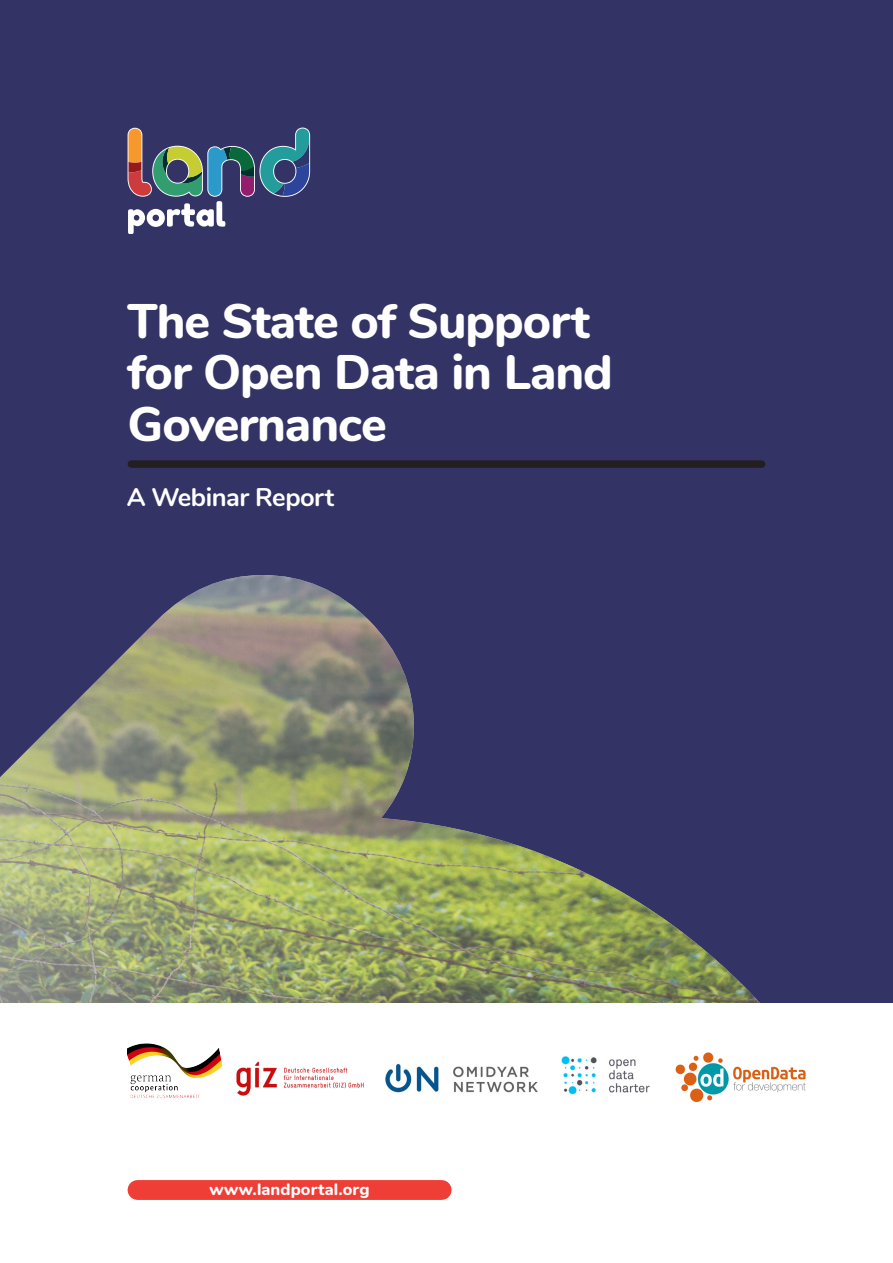
<style>
.page{position:relative;width:893px;height:1263px;background:#fff}
.page>*{position:absolute;margin:0;border:0;box-sizing:border-box;transform-origin:0 0}
.t1{font:800 48.45px/51.3px "Nunito";letter-spacing:-.02em;color:#fff}
.t2{font:700 25.5px "Nunito";letter-spacing:-.02em;color:#fff}
.name{font:800 16.5px "Nunito";letter-spacing:.005em;color:#fff}
</style>
<div class="page">
<div style="left:0;top:0;width:893px;height:1003px;background:#336"></div>
<img style="left:0;top:575px;width:760px;height:428px">
<img style="left:0;top:966px;width:479px;height:37px">
<svg style="left:128px;top:128px;width:182px;height:106px"></svg>
<div style="left:131px;top:460px;width:631px;height:8px;background:#231f20"></div>
<div style="left:137px;top:1180px;width:305px;height:20px;background:#ee3e35"></div>
<img style="left:675px;top:1052px;width:131px;height:51px">
<img style="left:128px;top:1044px;width:95px;height:55px">
<img style="left:236px;top:1061px;width:128px;height:35px">
<img style="left:385px;top:1063px;width:153px;height:30px">
<img style="left:561px;top:1056px;width:89px;height:39px">
<p class="t1" style="left:128px;top:293px;width:487px">The State of Support for Open Data in Land<br>Governance</p>
<p class="t2" style="left:127px;top:479px;width:209px">A Webinar Report</p>
<p class="name" style="left:210px;top:1177px;width:162px">www.landportal.org</p>
</div>
